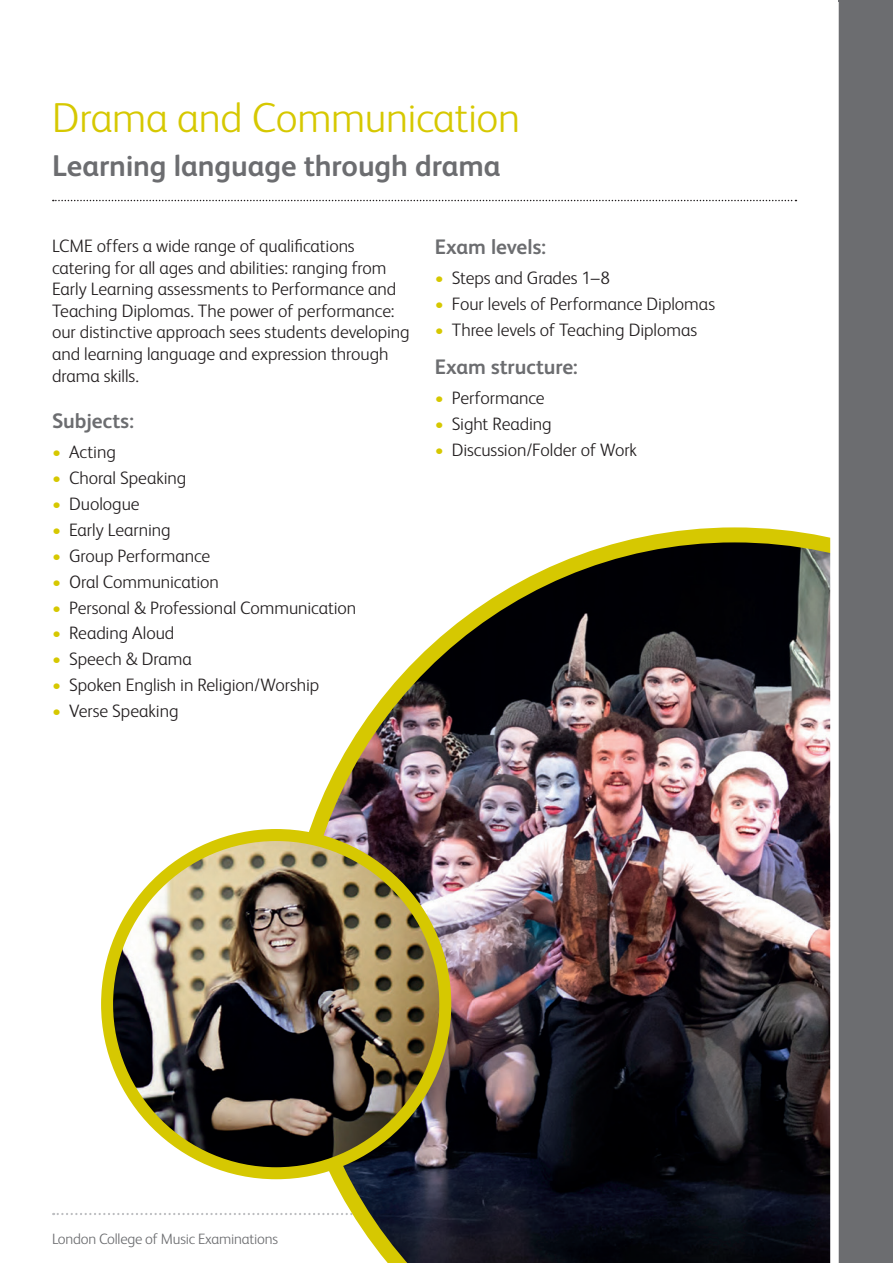
<style>
.page{position:relative;width:893px;height:1263px;background:#fff}
.page>*{position:absolute;margin:0;border:0;box-sizing:border-box;transform-origin:0 0}
.t1{font:300 42px "FS Albert";letter-spacing:-.01em;color:#d6c801}
.t2{font:700 30px "FS Albert";letter-spacing:-.005em;color:#6c6d70}
.t3{font:700 21px "FS Albert";letter-spacing:-.005em;color:#6c6d70}
.t4{font:300 18px/21.6px "FS Albert";letter-spacing:-.005em;color:#231f20}
.t5{font:300 15px "FS Albert";letter-spacing:-.015em;color:#6c6d70}
.s1{color:#d6c801}
</style>
<div class="page">
<svg style="left:53px;top:1213px;width:230px;height:2px"></svg>
<img style="left:285px;top:527px;width:545px;height:736px">
<img style="left:107px;top:835px;width:338px;height:338px;border-radius:169px">
<div style="left:101px;top:829px;width:350px;height:350px;border:12px solid #d6c801;border-radius:50%"></div>
<svg style="left:53px;top:200px;width:743px;height:1px"></svg>
<div style="left:839px;top:0;width:54px;height:1263px;background:#6c6d70"></div>
<h1 class="t1" style="left:52px;top:94px;width:470px">Drama and Communication</h1>
<h2 class="t2" style="left:52px;top:148px;width:450px">Learning language through drama</h2>
<p class="t4" style="left:52px;top:235px;width:359px">LCME offers a wide range of qualifications catering for all ages and abilities: ranging from Early Learning assessments to Performance and Teaching Diplomas. The power of performance: our distinctive approach sees students developing and learning language and expression through drama skills.</p>
<p class="t3" style="left:52px;top:409px;width:84px">Subjects:</p>
<p class="t4" style="left:52px;top:441px;width:65px"><span class="s1">•</span> Acting</p>
<p class="t4" style="left:52px;top:467px;width:136px"><span class="s1">•</span> Choral Speaking</p>
<p class="t4" style="left:52px;top:493px;width:89px"><span class="s1">•</span> Duologue</p>
<p class="t4" style="left:52px;top:519px;width:120px"><span class="s1">•</span> Early Learning</p>
<p class="t4" style="left:52px;top:545px;width:160px"><span class="s1">•</span> Group Performance</p>
<p class="t4" style="left:52px;top:571px;width:169px"><span class="s1">•</span> Oral Communication</p>
<p class="t4" style="left:52px;top:596px;width:306px"><span class="s1">•</span> Personal &amp; Professional Communication</p>
<p class="t4" style="left:52px;top:622px;width:124px"><span class="s1">•</span> Reading Aloud</p>
<p class="t4" style="left:52px;top:648px;width:141px"><span class="s1">•</span> Speech &amp; Drama</p>
<p class="t4" style="left:52px;top:674px;width:269px"><span class="s1">•</span> Spoken English in Religion/Worship</p>
<p class="t4" style="left:52px;top:700px;width:128px"><span class="s1">•</span> Verse Speaking</p>
<p class="t3" style="left:435px;top:235px;width:113px">Exam levels:</p>
<p class="t4" style="left:435px;top:267px;width:177px"><span class="s1">•</span> Steps and Grades 1–8</p>
<p class="t4" style="left:435px;top:293px;width:282px"><span class="s1">•</span> Four levels of Performance Diplomas</p>
<p class="t4" style="left:435px;top:319px;width:264px"><span class="s1">•</span> Three levels of Teaching Diplomas</p>
<p class="t3" style="left:435px;top:355px;width:145px">Exam structure:</p>
<p class="t4" style="left:435px;top:387px;width:111px"><span class="s1">•</span> Performance</p>
<p class="t4" style="left:435px;top:413px;width:118px"><span class="s1">•</span> Sight Reading</p>
<p class="t4" style="left:435px;top:439px;width:204px"><span class="s1">•</span> Discussion/Folder of Work</p>
<p class="t5" style="left:52px;top:1230px;width:228px">London College of Music Examinations</p>
</div>
